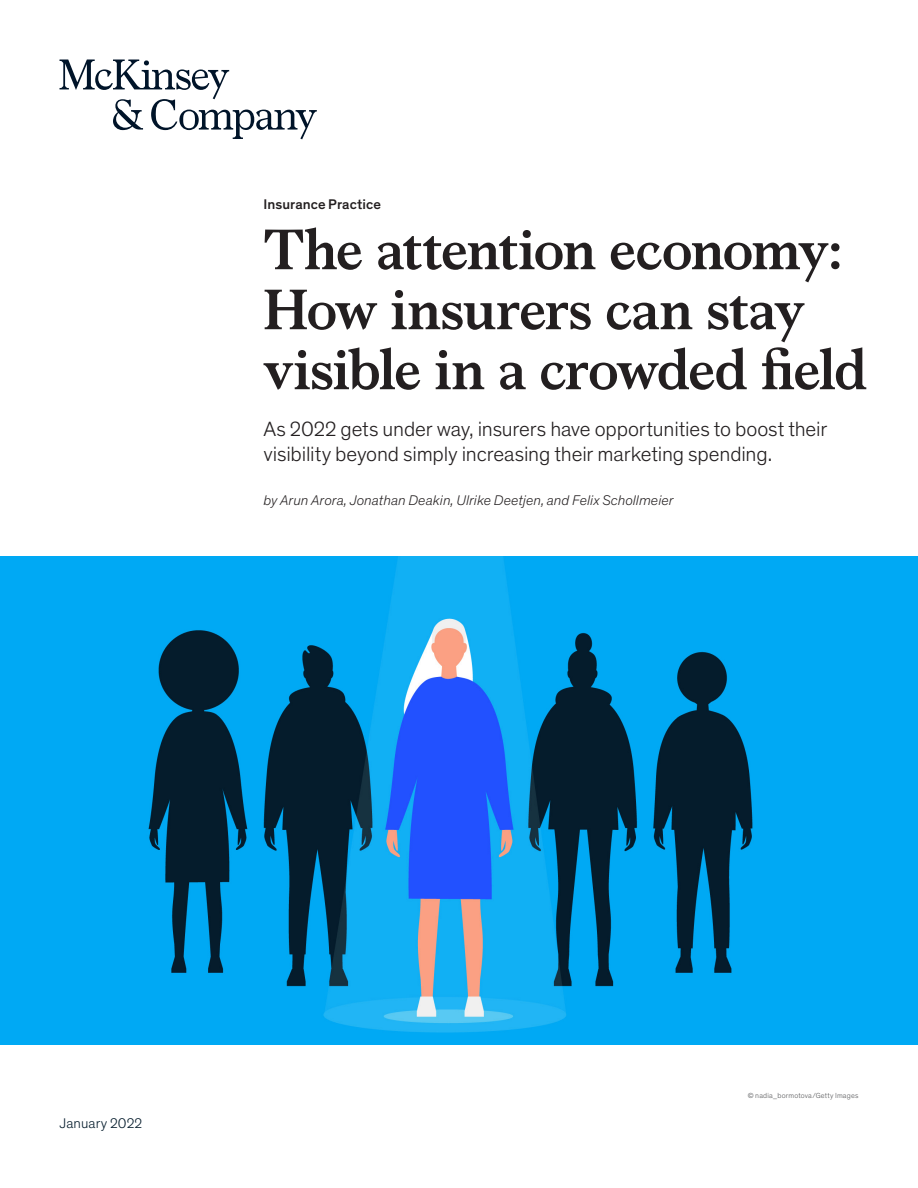
<style>
.page{position:relative;width:918px;height:1188px;background:#fff}
.page>*{position:absolute;margin:0;border:0;box-sizing:border-box;transform-origin:0 0}
.Title_of_article-dee{font:700 57px/60px "Bower";letter-spacing:-.02em;color:#231f20}
.Standfirst-Dek_McKin{font:300 21px/25.5px "Mc Kinsey Sans";letter-spacing:-.005em;color:#231f20}
.Author_byline{font:italic 300 14.25px "Mc Kinsey Sans";letter-spacing:.005em;color:#231f20}
.Eyebrow{font:500 14.25px "Mc Kinsey Sans";letter-spacing:.005em;color:#231f20}
.Cover_date_-_Deep_bl{font:300 14.25px "Mc Kinsey Sans";letter-spacing:.01em;color:#051c2c}
.Art_Photo_credit{font:300 7.5px "Mc Kinsey Sans";letter-spacing:.02em;color:#57585a}
</style>
<div class="page">
<img style="left:0;top:556px;width:918px;height:488px">
<svg style="left:60px;top:60px;width:257px;height:79px"></svg>
<p class="Eyebrow" style="left:264px;top:194px;width:119px">Insurance Practice</p>
<p class="Title_of_article-dee" style="left:264px;top:216px;width:605px">The attention economy:<br>How insurers can stay visible in a crowded field</p>
<p class="Standfirst-Dek_McKin" style="left:264px;top:415px;width:565px">As 2022 gets under way, insurers have opportunities to boost their visibility beyond simply increasing their marketing spending.</p>
<p class="Author_byline" style="left:264px;top:490px;width:411px">by Arun Arora, Jonathan Deakin, Ulrike Deetjen, and Felix Schollmeier</p>
<p class="Cover_date_-_Deep_bl" style="left:60px;top:1113px;width:84px">January 2022</p>
<p class="Art_Photo_credit" style="left:748px;top:1090px;width:112px">© nadia_bormotova/Getty Images</p>
</div>
